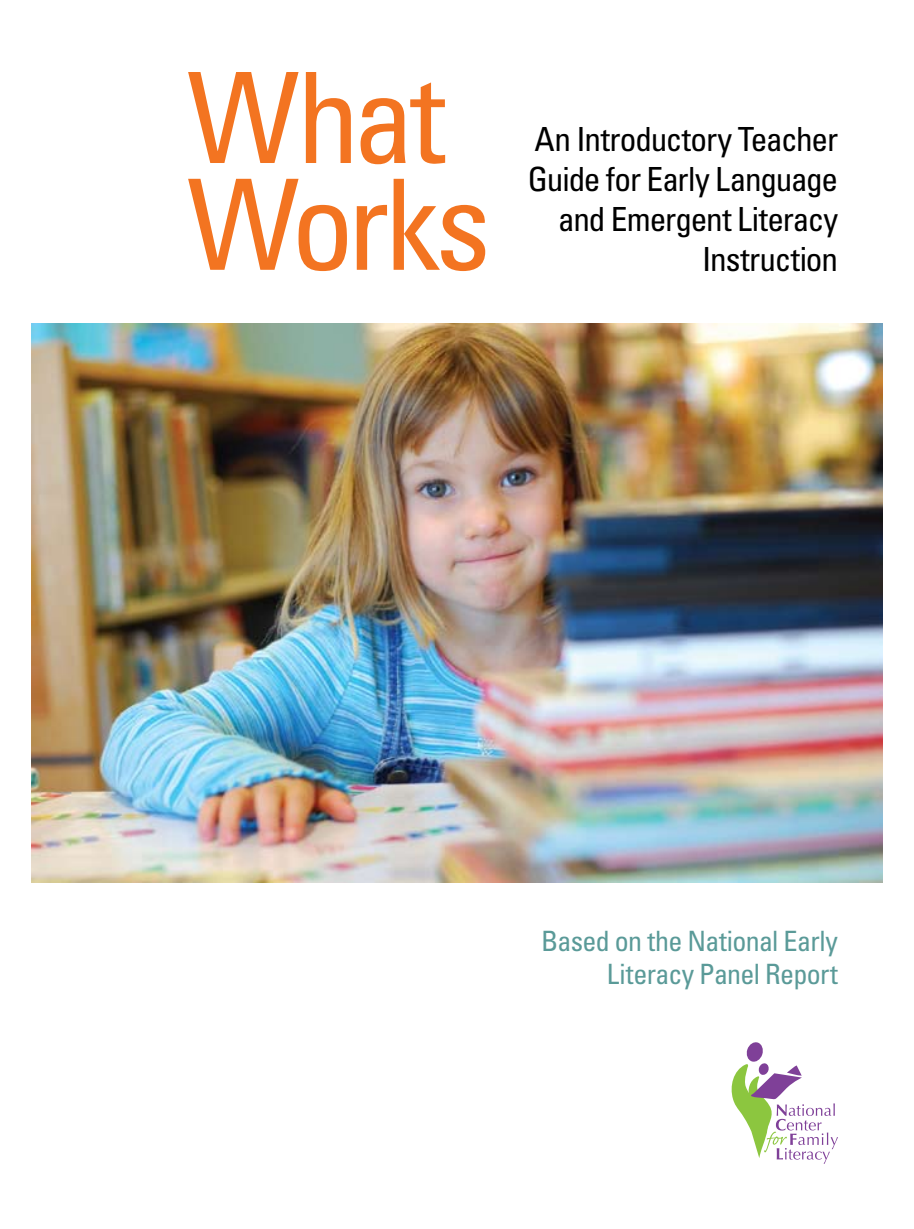
<style>
.page{position:relative;width:914px;height:1229px;background:#fff}
.page>*{position:absolute;margin:0;border:0;box-sizing:border-box;transform-origin:0 0}
.t1{font:condensed 126px/106.8px "Univers";letter-spacing:-.04em;color:#f37421}
.t2{font:condensed 33.25px/39.9px "Univers";letter-spacing:-.035em;color:#000;text-align:right}
.t3{font:condensed 28px/33.6px "Univers";letter-spacing:-.025em;color:#5a9a98;text-align:right}
</style>
<div class="page">
<svg style="left:731px;top:1042px;width:107px;height:121px"></svg>
<img style="left:32px;top:324px;width:850px;height:558px">
<h1 class="t1" style="left:187px;top:63px;width:305px">What<br>Works</h1>
<p class="t2" style="left:528px;top:119px;width:311px">An Introductory Teacher<br>Guide for Early Language and Emergent Literacy<br>Instruction</p>
<p class="t3" style="left:541px;top:923px;width:298px">Based on the National Early<br>Literacy Panel Report</p>
</div>
